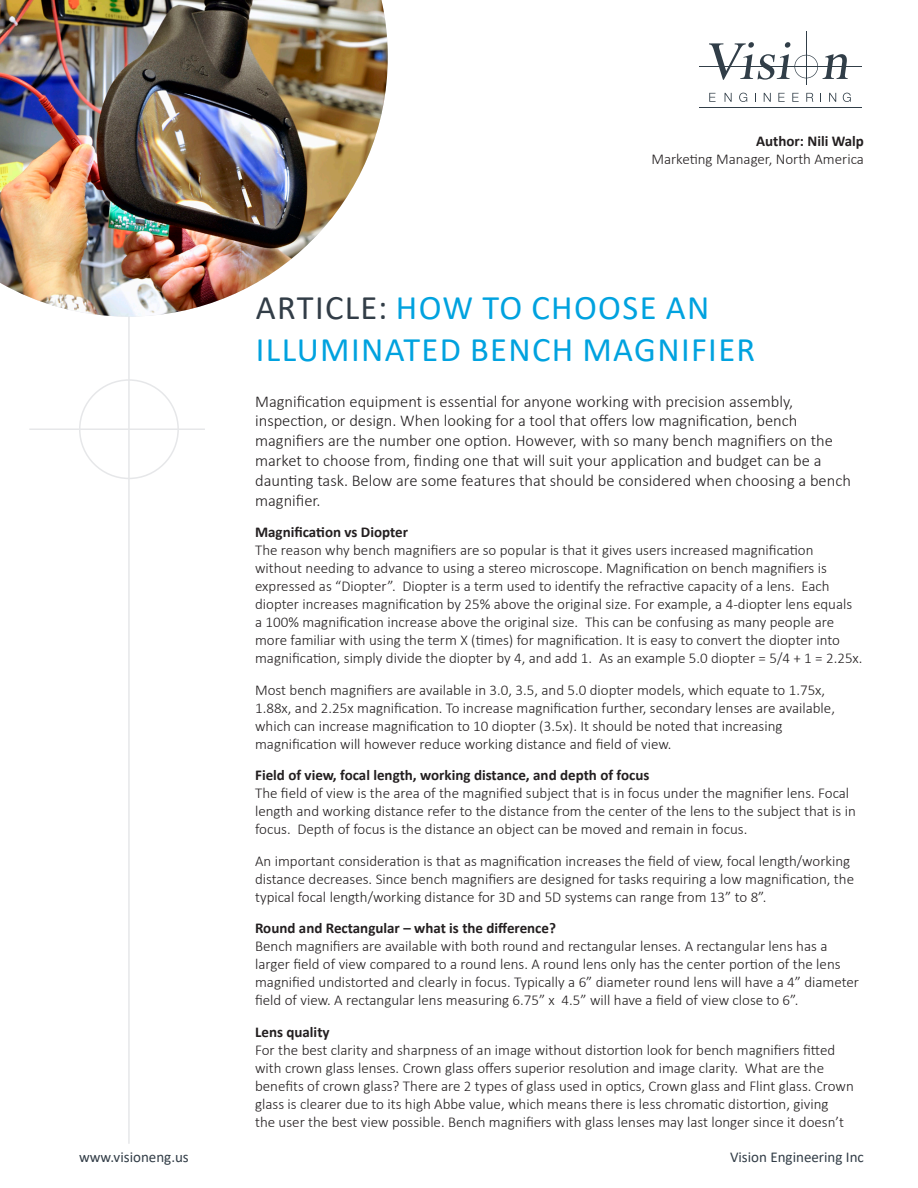
<style>
.page{position:relative;width:918px;height:1188px;background:#fff}
.page>*{position:absolute;margin:0;border:0;box-sizing:border-box;transform-origin:0 0}
.t1{font:34.5px/41.4px "Calibri";letter-spacing:.04em;color:#00a2df}
.t2{font:300 16.5px/19.8px "Calibri";color:#231f20}
.t3{font:300 15px/18px "Calibri";color:#231f20}
.t4{font:700 15px "Calibri";color:#231f20}
.t5{font:15px "Calibri";color:#323d47}
.s1{font-weight:700}
.s2{color:#323d47}
</style>
<div class="page">
<hr style="left:128px;top:250px;width:2px;height:894px;background:#e6e7e9">
<div style="left:79px;top:379px;width:100px;height:100px;border:2px solid #e6e7e9;border-radius:50%"></div>
<hr style="left:29px;top:428px;width:176px;height:2px;background:#e6e7e9">
<svg style="left:709px;top:93px;width:7px;height:9px"></svg>
<svg style="left:725px;top:93px;width:7px;height:9px"></svg>
<svg style="left:739px;top:93px;width:8px;height:9px"></svg>
<svg style="left:764px;top:93px;width:7px;height:9px"></svg>
<svg style="left:778px;top:93px;width:7px;height:9px"></svg>
<svg style="left:792px;top:93px;width:7px;height:9px"></svg>
<svg style="left:806px;top:93px;width:7px;height:9px"></svg>
<svg style="left:829px;top:93px;width:7px;height:9px"></svg>
<svg style="left:843px;top:93px;width:8px;height:9px"></svg>
<hr style="left:699px;top:107px;width:162px;height:1px;background:#313e48">
<hr style="left:699px;top:66px;width:162px;height:1px;background:#313e48">
<svg style="left:709px;top:42px;width:139px;height:38px"></svg>
<hr style="left:806px;top:31px;width:1px;height:54px;background:#313e48">
<img style="left:0;top:0;width:388px;height:317px">
<p class="t3" style="left:651px;top:132px;width:214px;text-align:right"><span class="s1">Author: Nili Walp<br></span>Marketing Manager, North America</p>
<p class="t1" style="left:256px;top:286px;width:501px"><span class="s2">ARTICLE:</span> HOW TO CHOOSE AN<br>ILLUMINATED BENCH MAGNIFIER</p>
<p class="t2" style="left:255px;top:391px;width:597px">Magnification equipment is essential for anyone working with precision assembly, inspection, or design. When looking for a tool that offers low magnification, bench magnifiers are the number one option. However, with so many bench magnifiers on the market to choose from, finding one that will suit your application and budget can be a daunting task. Below are some features that should be considered when choosing a bench magnifier.</p>
<p class="t4" style="left:255px;top:521px;width:154px">Magnification vs Diopter</p>
<p class="t3" style="left:255px;top:541px;width:609px">The reason why bench magnifiers are so popular is that it gives users increased magnification without needing to advance to using a stereo microscope. Magnification on bench magnifiers is expressed as “Diopter”. Diopter is a term used to identify the refractive capacity of a lens. Each diopter increases magnification by 25% above the original size. For example, a 4-diopter lens equals a 100% magnification increase above the original size. This can be confusing as many people are more familiar with using the term X (times) for magnification. It is easy to convert the diopter into magnification, simply divide the diopter by 4, and add 1. As an example 5.0 diopter = 5/4 + 1 = 2.25x.</p>
<p class="t3" style="left:255px;top:680px;width:581px">Most bench magnifiers are available in 3.0, 3.5, and 5.0 diopter models, which equate to 1.75x, 1.88x, and 2.25x magnification. To increase magnification further, secondary lenses are available, which can increase magnification to 10 diopter (3.5x). It should be noted that increasing magnification will however reduce working distance and field of view.</p>
<p class="t4" style="left:255px;top:764px;width:396px">Field of view, focal length, working distance, and depth of focus</p>
<p class="t3" style="left:255px;top:784px;width:602px">The field of view is the area of the magnified subject that is in focus under the magnifier lens. Focal length and working distance refer to the distance from the center of the lens to the subject that is in focus. Depth of focus is the distance an object can be moved and remain in focus.</p>
<p class="t3" style="left:255px;top:851px;width:600px">An important consideration is that as magnification increases the field of view, focal length/working distance decreases. Since bench magnifiers are designed for tasks requiring a low magnification, the typical focal length/working distance for 3D and 5D systems can range from 13” to 8”.</p>
<p class="t4" style="left:255px;top:917px;width:302px">Round and Rectangular – what is the difference?</p>
<p class="t3" style="left:255px;top:937px;width:605px">Bench magnifiers are available with both round and rectangular lenses. A rectangular lens has a larger field of view compared to a round lens. A round lens only has the center portion of the lens magnified undistorted and clearly in focus. Typically a 6” diameter round lens will have a 4” diameter field of view. A rectangular lens measuring 6.75” x 4.5” will have a field of view close to 6”.</p>
<p class="t4" style="left:255px;top:1021px;width:76px">Lens quality</p>
<p class="t3" style="left:255px;top:1040px;width:600px">For the best clarity and sharpness of an image without distortion look for bench magnifiers fitted with crown glass lenses. Crown glass offers superior resolution and image clarity. What are the benefits of crown glass? There are 2 types of glass used in optics, Crown glass and Flint glass. Crown glass is clearer due to its high Abbe value, which means there is less chromatic distortion, giving<br>the user the best view possible. Bench magnifiers with glass lenses may last longer since it doesn’t</p>
<p class="t5" style="left:79px;top:1146px;width:111px">www.visioneng.us</p>
<p class="t5" style="left:730px;top:1146px;width:135px">Vision Engineering Inc</p>
</div>
